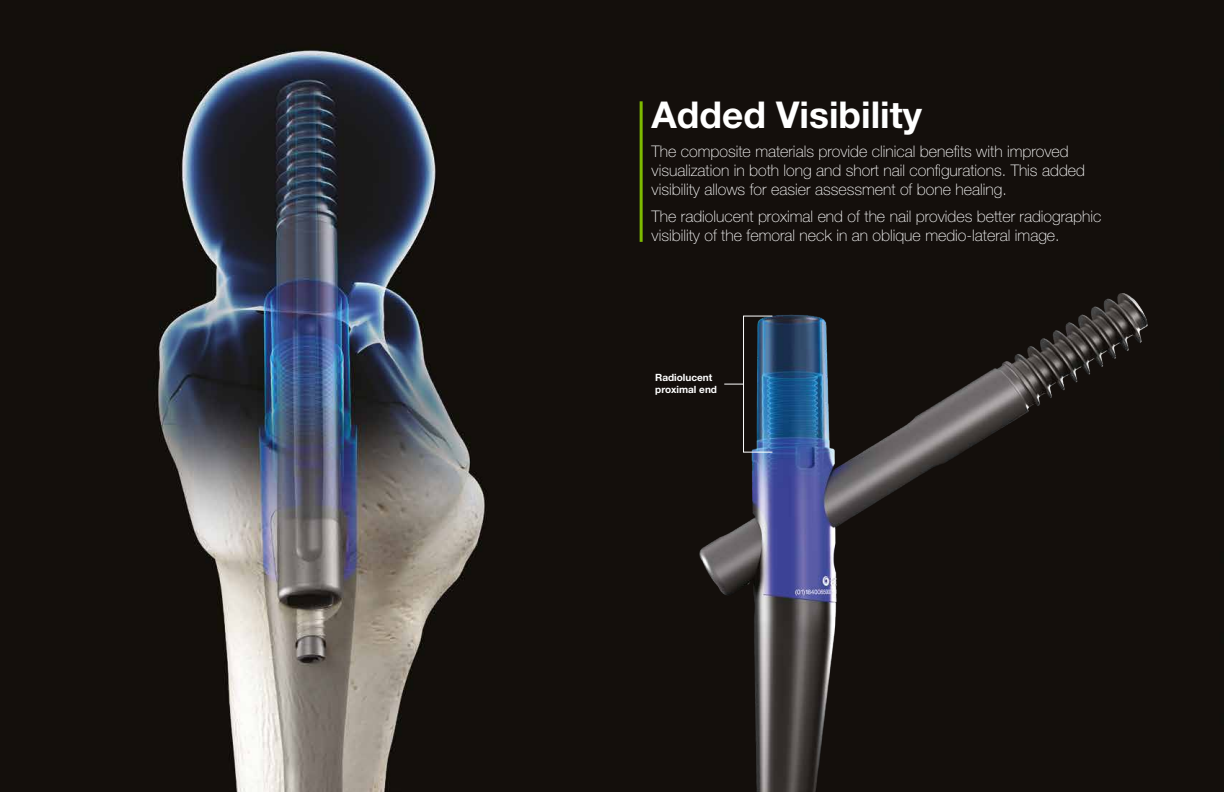
<style>
.page{position:relative;width:1224px;height:792px;background:#fff}
.page>*{position:absolute;margin:0;border:0;box-sizing:border-box;transform-origin:0 0}
.t1{font:700 37px "Helvetica Neue LT Std";color:#fff}
.t2{font:100 16px/19px "Helvetica Neue LT Pro";color:#fff}
.t3{font:700 10px/12px "Helvetica Neue LT Std";color:#fff}
</style>
<div class="page">
<img style="left:0;top:0;width:1224px;height:792px">
<hr style="left:640px;top:101px;width:3px;height:141px;background:#7eba00">
<img style="left:612px;top:281px;width:605px;height:511px">
<div style="left:743px;top:316px;width:30px;height:136px;border:1px solid #fff"></div>
<svg style="left:724px;top:384px;width:19px;height:1px"></svg>
<h1 class="t1" style="left:652px;top:92px;width:272px">Added Visibility</h1>
<p class="t2" style="left:652px;top:141px;width:435px">The composite materials provide clinical benefits with improved visualization in both long and short nail configurations. This added visibility allows for easier assessment of bone healing.</p>
<p class="t2" style="left:652px;top:207px;width:451px">The radiolucent proximal end of the nail provides better radiographic visibility of the femoral neck in an oblique medio-lateral image.</p>
<p class="t3" style="left:655px;top:372px;width:63px">Radiolucent proximal end</p>
</div>
